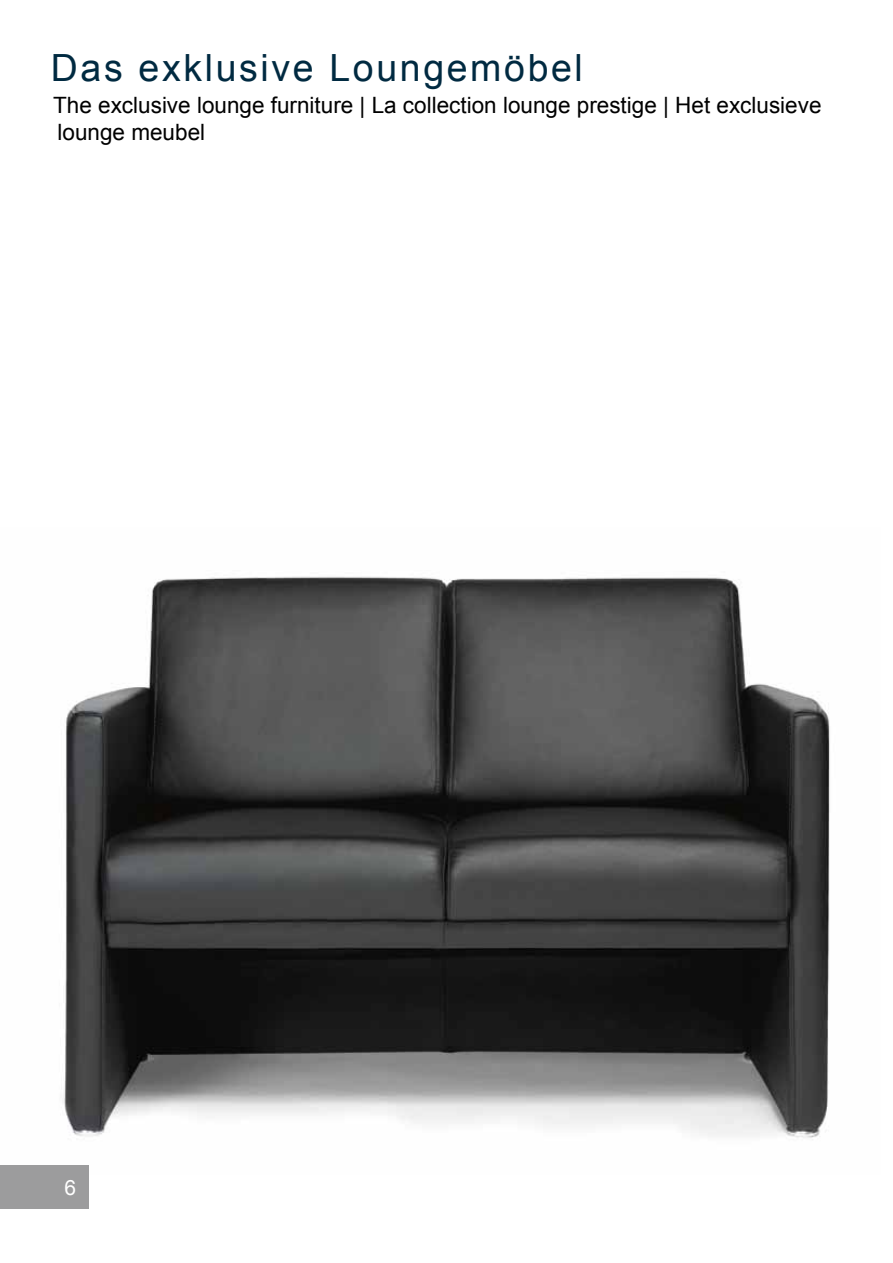
<style>
.page{position:relative;width:893px;height:1263px;background:#fff}
.page>*{position:absolute;margin:0;border:0;box-sizing:border-box;transform-origin:0 0}
.t1{font:37.5px "Arial";letter-spacing:.07em;color:#002a41}
.t2{font:22.5px/27px "Arial";color:#000}
.t3{font:21px "Arial";color:#fff}
</style>
<div class="page">
<img style="left:62px;top:576px;width:768px;height:562px">
<div style="left:0;top:1165px;width:89px;height:44px;background:#9c9c9d"></div>
<h1 class="t1" style="left:51px;top:44px;width:533px">Das exklusive Loungemöbel</h1>
<p class="t2" style="left:53px;top:92px;width:770px">The exclusive lounge furniture | La collection lounge prestige | Het exclusieve lounge meubel</p>
<p class="t3" style="left:64px;top:1173px;width:13px">6</p>
</div>
